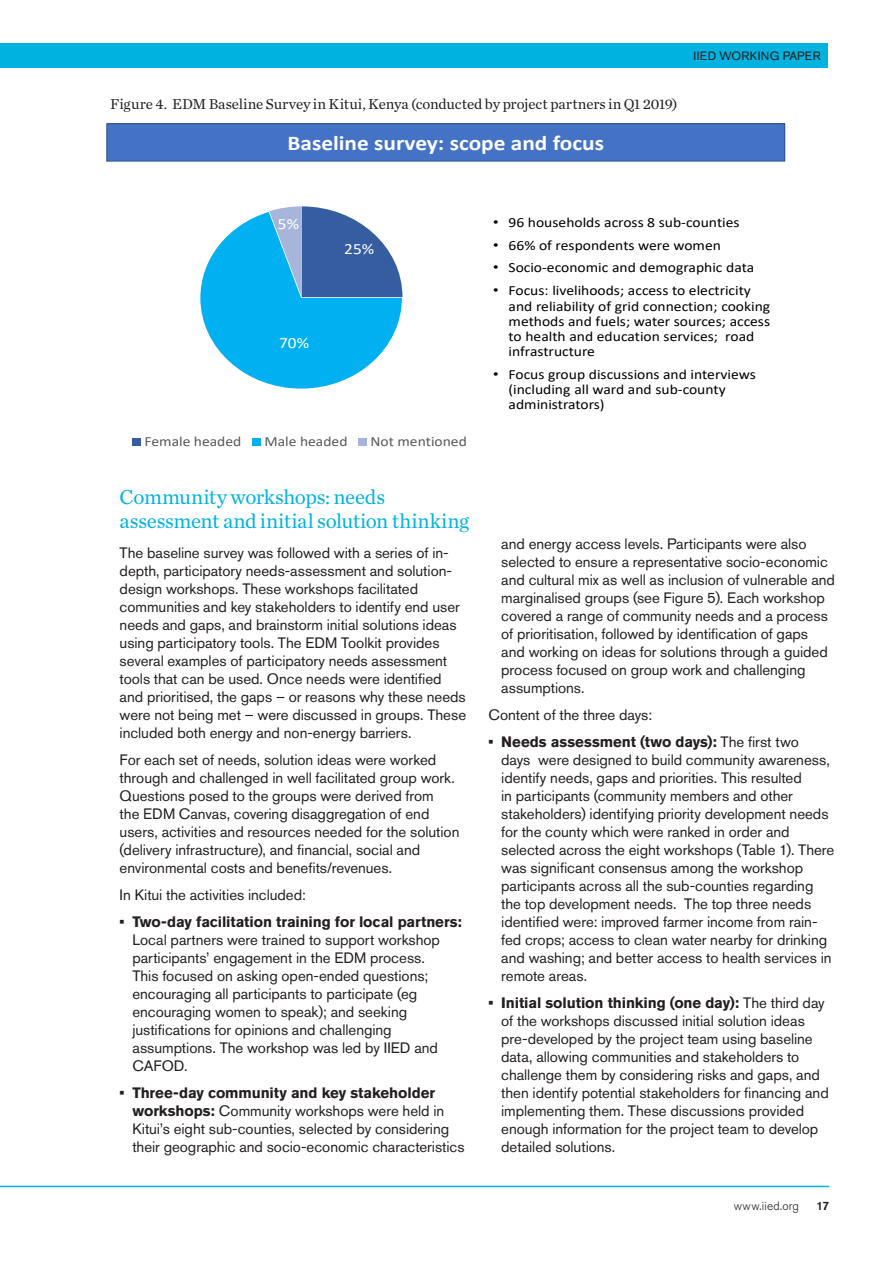
<style>
.page{position:relative;width:893px;height:1263px;background:#fff}
.page>*{position:absolute;margin:0;border:0;box-sizing:border-box;transform-origin:0 0}
.IIED_WP_Small_subhea{font:21px/24px "Chronicle Text G1";letter-spacing:-.015em;color:#00b2e0}
.t1{font:700 21px "Calibri";color:#fff;scale:1.11 1}
.t2{font:15.6px "Calibri";color:#fff;scale:1.11 1}
.IIED_WP_Body_copy{font:15px/18px "Akzidenz Grotesk BE";letter-spacing:-.005em;color:#231f20}
.IIED_WP_Figure_title{font:15px "Chronicle Text G1";letter-spacing:-.005em;color:#231f20}
.t3{font:13.95px/15.1px "Calibri";color:#000;scale:1.11 1}
.t4{font:13.95px "Calibri";color:#595959;scale:1.11 1}
.t5{font:12px "Akzidenz Grotesk BE";letter-spacing:.02em;color:#231f20}
.t6{font:300 12px "Akzidenz Grotesk BE";letter-spacing:.015em;color:#231f20}
.t7{font:500 12px "Akzidenz Grotesk BE";color:#231f20}
.s1{font-weight:700}
.s2{font-family:"Arial"}
</style>
<div class="page">
<div style="left:0;top:43px;width:828px;height:24px;background:#00b2e0"></div>
<hr style="left:0;top:1186px;width:829px;height:1px;background:#00b2e0">
<svg style="left:200px;top:206px;width:202px;height:183px"></svg>
<div style="left:132px;top:438px;width:8px;height:8px;background:#375da1"></div>
<div style="left:252px;top:438px;width:8px;height:8px;background:#00b0f0"></div>
<div style="left:358px;top:438px;width:8px;height:8px;background:#a7b5db"></div>
<div style="left:107px;top:124px;width:678px;height:37px;background:#4472c4"></div>
<div style="left:106px;top:123px;width:679px;height:39px;border:1px solid #2f528f"></div>
<p class="IIED_WP_Figure_title" style="left:110px;top:93px;width:569px">Figure 4. EDM Baseline Survey in Kitui, Kenya (conducted by project partners in Q1 2019)</p>
<p class="t1" style="left:287px;top:128px;width:287px">Baseline survey: scope and focus</p>
<p class="t5" style="left:693px;top:48px;width:129px">IIED WORKING PAPER</p>
<p class="t2" style="left:278px;top:213px;width:21px">5%</p>
<p class="t2" style="left:279px;top:332px;width:29px">70%</p>
<p class="t2" style="left:344px;top:238px;width:29px">25%</p>
<p class="t4" style="left:144px;top:432px;width:89px">Female headed</p>
<p class="t4" style="left:264px;top:432px;width:76px">Male headed</p>
<p class="t4" style="left:370px;top:432px;width:88px">Not mentioned</p>
<h4 class="IIED_WP_Small_subhea" style="left:120px;top:484px;width:351px">Community workshops: needs assessment and initial solution thinking</h4>
<p class="IIED_WP_Body_copy" style="left:120px;top:544px;width:348px">The baseline survey was followed with a series of in&shy;depth, participatory needs-assessment and solution&shy;design workshops. These workshops facilitated communities and key stakeholders to identify end user needs and gaps, and brainstorm initial solutions ideas using participatory tools. The EDM Toolkit provides several examples of participatory needs assessment tools that can be used. Once needs were identified and prioritised, the gaps – or reasons why these needs were not being met – were discussed in groups. These included both energy and non-energy barriers.</p>
<p class="IIED_WP_Body_copy" style="left:120px;top:751px;width:341px">For each set of needs, solution ideas were worked through and challenged in well facilitated group work.<br>Questions posed to the groups were derived from<br>the EDM Canvas, covering disaggregation of end users, activities and resources needed for the solution (delivery infrastructure), and financial, social and environmental costs and benefits/revenues.</p>
<p class="IIED_WP_Body_copy" style="left:120px;top:886px;width:188px">In Kitui the activities included:</p>
<p class="IIED_WP_Body_copy" style="left:132px;top:913px;width:331px;text-indent:-13px"><span class="s1">• Two-day facilitation training for local partners:<br></span>Local partners were trained to support workshop participants’ engagement in the EDM process.<br>This focused on asking open-ended questions; encouraging all participants to participate (eg encouraging women to speak); and seeking justifications for opinions and challenging assumptions. The workshop was led by IIED and CAFOD.</p>
<p class="IIED_WP_Body_copy" style="left:132px;top:1084px;width:334px;text-indent:-13px"><span class="s1">• Three-day community and key stakeholder workshops:</span> Community workshops were held in Kitui’s eight sub-counties, selected by considering their geographic and socio-economic characteristics</p>
<p class="t3" style="left:493px;top:214px;width:224px"><span class="s2">•</span> 96 households across 8 sub-counties</p>
<p class="t3" style="left:493px;top:237px;width:207px"><span class="s2">•</span> 66% of respondents were women</p>
<p class="t3" style="left:493px;top:260px;width:237px"><span class="s2">•</span> Socio-economic and demographic data</p>
<p class="t3" style="left:509px;top:283px;width:237px;text-indent:-16px"><span class="s2">•</span> Focus: livelihoods; access to electricity and reliability of grid connection; cooking methods and fuels; water sources; access to health and education services; road infrastructure</p>
<p class="t3" style="left:509px;top:366px;width:224px;text-indent:-16px"><span class="s2">•</span> Focus group discussions and interviews (including all ward and sub-county administrators)</p>
<p class="IIED_WP_Body_copy" style="left:501px;top:535px;width:335px">and energy access levels. Participants were also selected to ensure a representative socio-economic and cultural mix as well as inclusion of vulnerable and marginalised groups (see Figure 5). Each workshop covered a range of community needs and a process of prioritisation, followed by identification of gaps and working on ideas for solutions through a guided process focused on group work and challenging assumptions.</p>
<p class="IIED_WP_Body_copy" style="left:488px;top:706px;width:165px">Content of the three days:</p>
<p class="IIED_WP_Body_copy" style="left:501px;top:733px;width:335px;text-indent:-13px"><span class="s1">• Needs assessment (two days):</span> The first two<br>days were designed to build community awareness, identify needs, gaps and priorities. This resulted<br>in participants (community members and other stakeholders) identifying priority development needs for the county which were ranked in order and selected across the eight workshops (Table 1). There was significant consensus among the workshop participants across all the sub-counties regarding the top development needs. The top three needs identified were: improved farmer income from rain&shy;fed crops; access to clean water nearby for drinking and washing; and better access to health services in remote areas.</p>
<p class="IIED_WP_Body_copy" style="left:501px;top:994px;width:329px;text-indent:-13px"><span class="s1">• Initial solution thinking (one day):</span> The third day of the workshops discussed initial solution ideas pre-developed by the project team using baseline data, allowing communities and stakeholders to challenge them by considering risks and gaps, and then identify potential stakeholders for financing and implementing them. These discussions provided enough information for the project team to develop detailed solutions.</p>
<p class="t6" style="left:734px;top:1199px;width:67px">www.iied.org</p>
<p class="t7" style="left:816px;top:1199px;width:14px">17</p>
</div>
